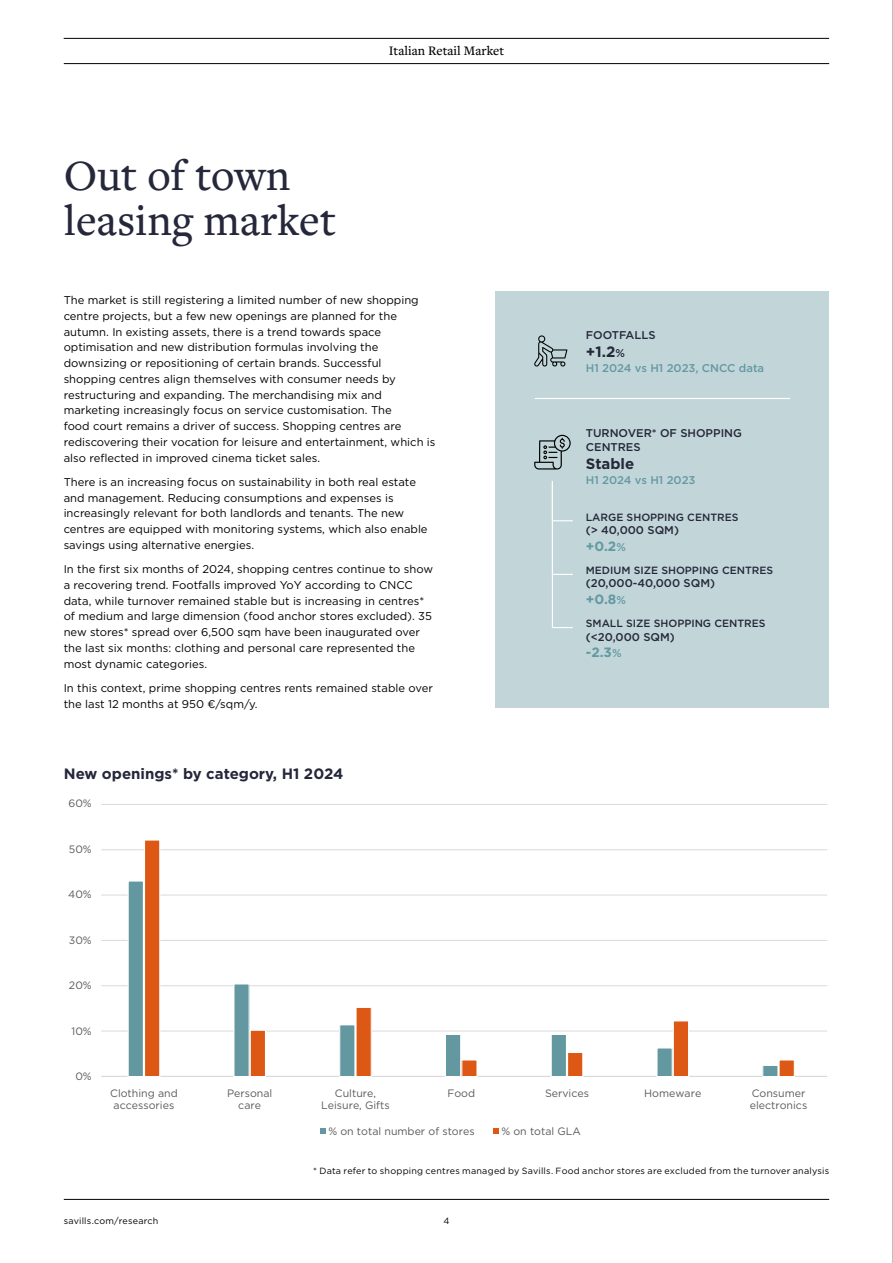
<style>
.page{position:relative;width:893px;height:1263px;background:#fff}
.page>*{position:absolute;margin:0;border:0;box-sizing:border-box;transform-origin:0 0}
.t1{font:500 45px/45px "Freight Text Pro";color:#25273a}
.t2{font:700 15px "Gotham";color:#25273a}
.t3{font:500 13.5px "Freight Text Pro";color:#000}
.t4{font:700 13.5px "Gotham";color:#6499a2}
.t5{font:11.25px/15.8px "Gotham";color:#000}
.t6{font:500 11.25px/13.5px "Gotham";color:#25273a}
.t7{font:500 11.25px "Gotham";color:#6499a2}
.t8{font:10.65px/12.9px "Gotham";color:#5a5a5a;text-align:center}
.t9{font:500 10.5px "Gotham";color:#25273a}
.t10{font:9px "Gotham";letter-spacing:.025em;color:#000}
.s1{font-weight:500;font-size:11.25px}
</style>
<div class="page">
<hr style="left:101px;top:985px;width:726px;height:1px;background:#dadada">
<hr style="left:101px;top:1031px;width:726px;height:1px;background:#dadada">
<hr style="left:101px;top:895px;width:726px;height:1px;background:#dadada">
<hr style="left:101px;top:849px;width:726px;height:1px;background:#dadada">
<hr style="left:101px;top:804px;width:726px;height:1px;background:#dadada">
<hr style="left:101px;top:940px;width:726px;height:1px;background:#dadada">
<hr style="left:101px;top:1076px;width:726px;height:1px;background:#d9d9d9">
<svg style="left:320px;top:1128px;width:6px;height:6px"></svg>
<svg style="left:493px;top:1128px;width:6px;height:6px"></svg>
<div style="left:657px;top:1048px;width:15px;height:28px;background:#6398a1"></div>
<div style="left:656px;top:1047px;width:17px;height:30px;border:1px solid #fff"></div>
<div style="left:673px;top:1021px;width:16px;height:55px;background:#dc5814"></div>
<div style="left:673px;top:1020px;width:16px;height:57px;border:1px solid #fff"></div>
<div style="left:551px;top:1034px;width:15px;height:42px;background:#6398a1"></div>
<div style="left:551px;top:1034px;width:16px;height:43px;border:1px solid #fff"></div>
<div style="left:567px;top:1052px;width:16px;height:24px;background:#dc5814"></div>
<div style="left:567px;top:1052px;width:16px;height:25px;border:1px solid #fff"></div>
<div style="left:445px;top:1034px;width:16px;height:42px;background:#6398a1"></div>
<div style="left:445px;top:1034px;width:16px;height:43px;border:1px solid #fff"></div>
<div style="left:462px;top:1060px;width:15px;height:16px;background:#dc5814"></div>
<div style="left:461px;top:1059px;width:17px;height:18px;border:1px solid #fff"></div>
<div style="left:340px;top:1025px;width:15px;height:51px;background:#6398a1"></div>
<div style="left:339px;top:1024px;width:17px;height:53px;border:1px solid #fff"></div>
<div style="left:356px;top:1007px;width:15px;height:69px;background:#dc5814"></div>
<div style="left:355px;top:1007px;width:17px;height:70px;border:1px solid #fff"></div>
<div style="left:234px;top:984px;width:15px;height:92px;background:#6398a1"></div>
<div style="left:233px;top:983px;width:17px;height:94px;border:1px solid #fff"></div>
<div style="left:250px;top:1030px;width:16px;height:46px;background:#dc5814"></div>
<div style="left:250px;top:1030px;width:16px;height:47px;border:1px solid #fff"></div>
<div style="left:128px;top:881px;width:15px;height:195px;background:#6398a1"></div>
<div style="left:128px;top:880px;width:16px;height:197px;border:1px solid #fff"></div>
<div style="left:144px;top:840px;width:16px;height:236px;background:#dc5814"></div>
<div style="left:144px;top:839px;width:16px;height:238px;border:1px solid #fff"></div>
<div style="left:763px;top:1065px;width:15px;height:11px;background:#6398a1"></div>
<div style="left:762px;top:1065px;width:17px;height:12px;border:1px solid #fff"></div>
<div style="left:779px;top:1060px;width:15px;height:16px;background:#dc5814"></div>
<div style="left:778px;top:1059px;width:17px;height:18px;border:1px solid #fff"></div>
<div style="left:496px;top:291px;width:333px;height:417px;background:#c2d6d9"></div>
<hr style="left:535px;top:398px;width:255px;height:1px;background:#fff">
<svg style="left:534px;top:335px;width:33px;height:32px"></svg>
<svg style="left:534px;top:435px;width:37px;height:34px"></svg>
<svg style="left:551px;top:481px;width:22px;height:147px"></svg>
<hr style="left:64px;top:1199px;width:765px;height:1px;background:#000">
<hr style="left:64px;top:63px;width:765px;height:1px;background:#000">
<hr style="left:64px;top:38px;width:765px;height:1px;background:#000">
<hr style="left:892px;top:0;width:1px;height:1263px;background:#000">
<h1 class="t1" style="left:64px;top:151px;width:274px">Out of town leasing market</h1>
<p class="t3" style="left:389px;top:42px;width:117px">Italian Retail Market</p>
<p class="t5" style="left:64px;top:292px;width:373px">The market is still registering a limited number of new shopping centre projects, but a few new openings are planned for the autumn. In existing assets, there is a trend towards space optimisation and new distribution formulas involving the downsizing or repositioning of certain brands. Successful shopping centres align themselves with consumer needs by restructuring and expanding. The merchandising mix and marketing increasingly focus on service customisation. The<br>food court remains a driver of success. Shopping centres are rediscovering their vocation for leisure and entertainment, which is also reflected in improved cinema ticket sales.</p>
<p class="t5" style="left:64px;top:474px;width:365px">There is an increasing focus on sustainability in both real estate and management. Reducing consumptions and expenses is increasingly relevant for both landlords and tenants. The new centres are equipped with monitoring systems, which also enable savings using alternative energies.</p>
<p class="t5" style="left:64px;top:561px;width:371px">In the first six months of 2024, shopping centres continue to show a recovering trend. Footfalls improved YoY according to CNCC data, while turnover remained stable but is increasing in centres* of medium and large dimension (food anchor stores excluded). 35 new stores* spread over 6,500 sqm have been inaugurated over the last six months: clothing and personal care represented the most dynamic categories.</p>
<p class="t5" style="left:64px;top:680px;width:371px">In this context, prime shopping centres rents remained stable over the last 12 months at 950 €/sqm/y.</p>
<h2 class="t2" style="left:64px;top:763px;width:281px">New openings* by category, H1 2024</h2>
<p class="t8" style="left:68px;top:797px;width:25px">60%</p>
<p class="t8" style="left:69px;top:842px;width:24px">50%</p>
<p class="t8" style="left:68px;top:888px;width:25px">40%</p>
<p class="t8" style="left:69px;top:933px;width:24px">30%</p>
<p class="t8" style="left:69px;top:979px;width:24px">20%</p>
<p class="t8" style="left:72px;top:1024px;width:22px">10%</p>
<p class="t8" style="left:75px;top:1069px;width:18px">0%</p>
<p class="t8" style="left:110px;top:1086px;width:69px">Clothing and accessories</p>
<p class="t8" style="left:227px;top:1086px;width:47px">Personal care</p>
<p class="t8" style="left:321px;top:1086px;width:70px">Culture,<br>Leisure, Gifts</p>
<p class="t8" style="left:447px;top:1086px;width:29px">Food</p>
<p class="t6" style="left:586px;top:328px;width:71px">FOOTFALLS</p>
<h2 class="t2" style="left:586px;top:342px;width:41px">+1.2<span class="s1">%</span></h2>
<p class="t7" style="left:586px;top:361px;width:180px">H1 2024 vs H1 2023, CNCC data</p>
<p class="t6" style="left:586px;top:426px;width:158px">TURNOVER* OF SHOPPING<br>CENTRES</p>
<h2 class="t2" style="left:586px;top:453px;width:50px">Stable</h2>
<p class="t7" style="left:586px;top:472px;width:111px">H1 2024 vs H1 2023</p>
<p class="t9" style="left:586px;top:510px;width:154px">LARGE SHOPPING CENTRES</p>
<p class="t6" style="left:586px;top:523px;width:95px">(&gt; 40,000 SQM)</p>
<p class="t4" style="left:586px;top:537px;width:42px">+0.2<span class="s1">%</span></p>
<p class="t9" style="left:586px;top:563px;width:189px">MEDIUM SIZE SHOPPING CENTRES</p>
<p class="t6" style="left:586px;top:577px;width:131px">(20,000-40,000 SQM)</p>
<p class="t4" style="left:586px;top:590px;width:42px">+0.8<span class="s1">%</span></p>
<p class="t9" style="left:586px;top:617px;width:181px">SMALL SIZE SHOPPING CENTRES</p>
<p class="t6" style="left:586px;top:630px;width:91px">(&lt;20,000 SQM)</p>
<p class="t4" style="left:586px;top:644px;width:37px">-2.3<span class="s1">%</span></p>
<p class="t8" style="left:545px;top:1086px;width:46px">Services</p>
<p class="t8" style="left:644px;top:1086px;width:59px">Homeware</p>
<p class="t8" style="left:750px;top:1086px;width:59px;text-align:left">Consumer electronics</p>
<p class="t8" style="left:328px;top:1124px;width:148px">% on total number of stores</p>
<p class="t8" style="left:501px;top:1124px;width:81px">% on total GLA</p>
<p class="t10" style="left:64px;top:1214px;width:96px">savills.com/research</p>
<p class="t10" style="left:313px;top:1165px;width:518px">* Data refer to shopping centres managed by Savills. Food anchor stores are excluded from the turnover analysis</p>
<p class="t10" style="left:443px;top:1214px;width:8px">4</p>
</div>
